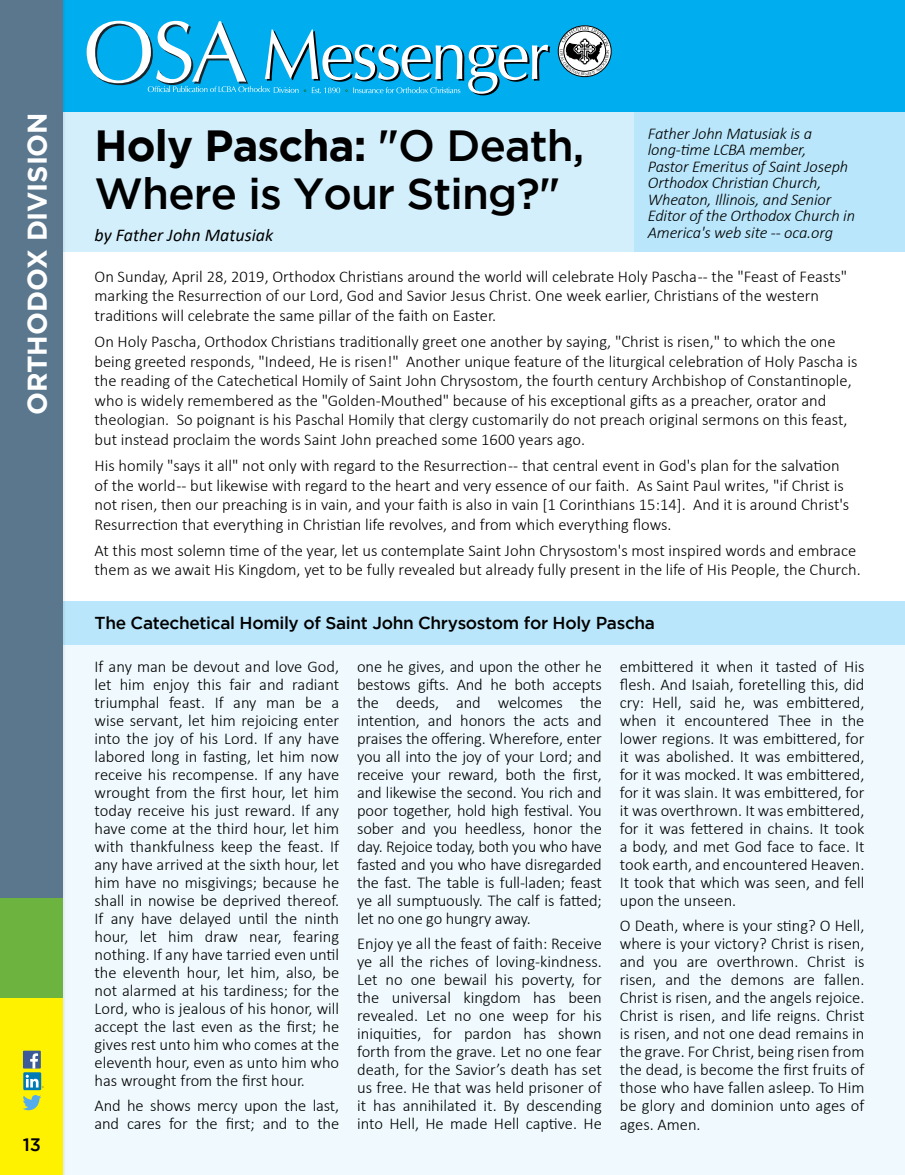
<style>
.page{position:relative;width:905px;height:1175px;background:#fff}
.page>*{position:absolute;margin:0;border:0;box-sizing:border-box;transform-origin:0 0}
.t1{font:500 43.5px/48px "Gotham";letter-spacing:-.02em;color:#000}
.t2{font:700 27px "Gotham";letter-spacing:-.005em;color:#fff}
.t3{font:italic 18px "Calibri";color:#000}
.t4{font:500 18px "Gotham";color:#000}
.t5{font:500 17.25px "Gotham";letter-spacing:-.02em;color:#000}
.t6{font:300 16.5px/18px "Calibri";color:#000}
.t7{font:italic 300 16.5px/16.5px "Calibri";letter-spacing:-.01em;color:#000}
.s1{font-weight:700}
</style>
<div class="page">
<div style="left:0;top:601px;width:904px;height:543px;background:#b9e6fa"></div>
<div style="left:0;top:0;width:904px;height:113px;background:#00aeef"></div>
<div style="left:0;top:113px;width:904px;height:139px;background:#d4effc"></div>
<div style="left:0;top:645px;width:904px;height:529px;background:#eff9fe"></div>
<svg style="left:87px;top:21px;width:463px;height:74px"></svg>
<div style="left:634px;top:113px;width:270px;height:139px;background:#b9e6fa"></div>
<div style="left:0;top:0;width:67px;height:1174px;background:#000;opacity:.75"></div>
<div style="left:0;top:0;width:63px;height:898px;background:#5b778e"></div>
<div style="left:0;top:997px;width:63px;height:177px;background:#fff200"></div>
<div style="left:0;top:898px;width:63px;height:99px;background:#6cb33f"></div>
<div style="left:23px;top:1050px;width:18px;height:18px;background:#3d5a98"></div>
<svg style="left:30px;top:1053px;width:8px;height:15px"></svg>
<svg style="left:23px;top:1072px;width:18px;height:18px"></svg>
<svg style="left:26px;top:1074px;width:18px;height:13px"></svg>
<svg style="left:22px;top:1095px;width:19px;height:15px"></svg>
<svg style="left:557px;top:25px;width:55px;height:52px"></svg>
<h2 class="t2" style="left:22px;top:415px;width:304px;rotate:-90deg">ORTHODOX DIVISION</h2>
<p class="t4" style="left:23px;top:1133px;width:20px">13</p>
<h1 class="t1" style="left:94px;top:120px;width:491px"><span class="s1">Holy Pascha:</span> "O Death,<br>Where is Your Sting?"</h1>
<p class="t7" style="left:647px;top:125px;width:209px">Father John Matusiak is a long-time LCBA member,<br>Pastor Emeritus of Saint Joseph<br>Orthodox Christian Church,<br>Wheaton, Illinois, and Senior<br>Editor of the Orthodox Church in</p>
<p class="t3" style="left:94px;top:222px;width:180px">by Father John Matusiak</p>
<p class="t7" style="left:647px;top:224px;width:187px">America's web site -- oca.org</p>
<p class="t6" style="left:94px;top:266px;width:754px;line-height:19.5px">On Sunday, April 28, 2019, Orthodox Christians around the world will celebrate Holy Pascha -- the "Feast of Feasts" marking the Resurrection of our Lord, God and Savior Jesus Christ. One week earlier, Christians of the western traditions will celebrate the same pillar of the faith on Easter.</p>
<p class="t6" style="left:94px;top:332px;width:764px;line-height:19.5px">On Holy Pascha, Orthodox Christians traditionally greet one another by saying, "Christ is risen," to which the one being greeted responds, "Indeed, He is risen!" Another unique feature of the liturgical celebration of Holy Pascha is the reading of the Catechetical Homily of Saint John Chrysostom, the fourth century Archbishop of Constantinople, who is widely remembered as the "Golden-Mouthed" because of his exceptional gifts as a preacher, orator and theologian. So poignant is his Paschal Homily that clergy customarily do not preach original sermons on this feast, but instead proclaim the words Saint John preached some 1600 years ago.</p>
<p class="t6" style="left:94px;top:456px;width:756px;line-height:19.5px">His homily "says it all" not only with regard to the Resurrection -- that central event in God's plan for the salvation of the world -- but likewise with regard to the heart and very essence of our faith. As Saint Paul writes, "if Christ is not risen, then our preaching is in vain, and your faith is also in vain [1 Corinthians 15:14]. And it is around Christ's Resurrection that everything in Christian life revolves, and from which everything flows.</p>
<p class="t6" style="left:94px;top:540px;width:767px;line-height:19.5px">At this most solemn time of the year, let us contemplate Saint John Chrysostom's most inspired words and embrace them as we await His Kingdom, yet to be fully revealed but already fully present in the life of His People, the Church.</p>
<p class="t5" style="left:94px;top:613px;width:562px">The Catechetical Homily of Saint John Chrysostom for Holy Pascha</p>
<p class="t6" style="left:94px;top:657px;width:246px;text-align:justify">If any man be devout and love God, let him enjoy this fair and radiant triumphal feast. If any man be a wise servant, let him rejoicing enter into the joy of his Lord. If any have labored long in fasting, let him now receive his recompense. If any have wrought from the first hour, let him today receive his just reward. If any have come at the third hour, let him with thankfulness keep the feast. If any have arrived at the sixth hour, let him have no misgivings; because he shall in nowise be deprived thereof.<br>If any have delayed until the ninth hour, let him draw near, fearing nothing. If any have tarried even until the eleventh hour, let him, also, be not alarmed at his tardiness; for the Lord, who is jealous of his honor, will accept the last even as the first; he gives rest unto him who comes at the eleventh hour, even as unto him who has wrought from the first hour.</p>
<p class="t6" style="left:94px;top:1096px;width:246px">And he shows mercy upon the last, and cares for the first; and to the</p>
<p class="t6" style="left:357px;top:657px;width:246px;text-align:justify">one he gives, and upon the other he bestows gifts. And he both accepts the deeds, and welcomes the intention, and honors the acts and praises the offering. Wherefore, enter you all into the joy of your Lord; and receive your reward, both the first, and likewise the second. You rich and poor together, hold high festival. You sober and you heedless, honor the day. Rejoice today, both you who have fasted and you who have disregarded the fast. The table is full-laden; feast ye all sumptuously. The calf is fatted; let no one go hungry away.</p>
<p class="t6" style="left:357px;top:934px;width:246px;text-align:justify">Enjoy ye all the feast of faith: Receive ye all the riches of loving-kindness.<br>Let no one bewail his poverty, for the universal kingdom has been revealed. Let no one weep for his iniquities, for pardon has shown forth from the grave. Let no one fear death, for the Savior’s death has set us free. He that was held prisoner of it has annihilated it. By descending into Hell, He made Hell captive. He</p>
<p class="t6" style="left:619px;top:657px;width:246px;text-align:justify">embittered it when it tasted of His flesh. And Isaiah, foretelling this, did cry: Hell, said he, was embittered, when it encountered Thee in the lower regions. It was embittered, for it was abolished. It was embittered, for it was mocked. It was embittered, for it was slain. It was embittered, for it was overthrown. It was embittered, for it was fettered in chains. It took a body, and met God face to face. It took earth, and encountered Heaven.<br>It took that which was seen, and fell upon the unseen.</p>
<p class="t6" style="left:619px;top:916px;width:246px;text-align:justify">O Death, where is your sting? O Hell, where is your victory? Christ is risen, and you are overthrown. Christ is risen, and the demons are fallen.<br>Christ is risen, and the angels rejoice.<br>Christ is risen, and life reigns. Christ is risen, and not one dead remains in the grave. For Christ, being risen from the dead, is become the first fruits of those who have fallen asleep. To Him be glory and dominion unto ages of</p>
<p class="t6" style="left:619px;top:1115px;width:82px">ages. Amen.</p>
</div>
